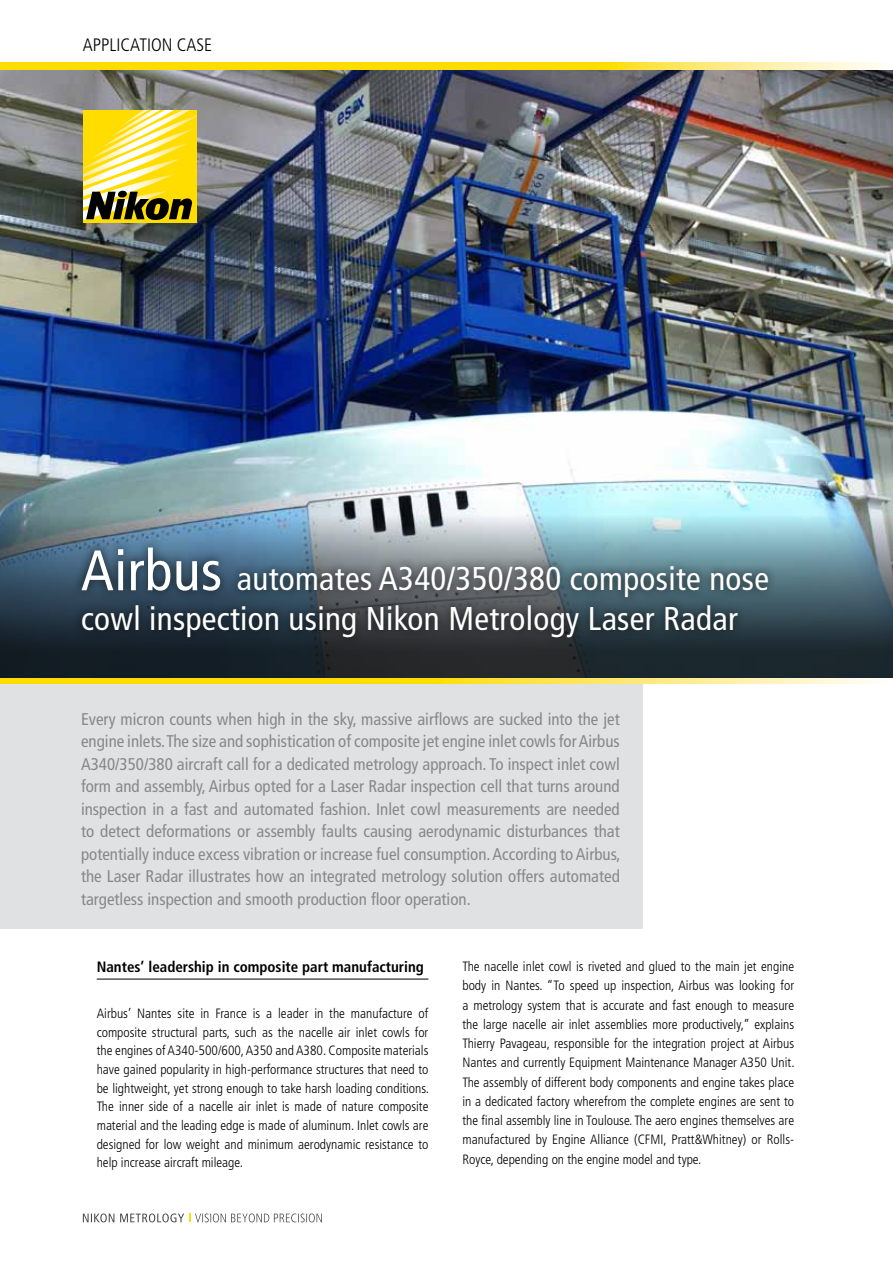
<style>
.page{position:relative;width:893px;height:1263px;background:#fff}
.page>*{position:absolute;margin:0;border:0;box-sizing:border-box;transform-origin:0 0}
.t1{font:condensed 33px/39.6px "Frutiger LT Std";letter-spacing:.01em;color:#fff}
.t2{font:300 condensed 18px "Frutiger LT Std";color:#000}
.t3{font:condensed 16.95px/22.5px "Frutiger LT Std";color:#87888a;text-align:justify}
.t4{font:700 condensed 15px "Frutiger LT Std";color:#000}
.t5{font:300 condensed 13.5px/19.2px "Frutiger LT Std";color:#000;text-align:justify}
.s1{font-size:57px}
</style>
<div class="page">
<svg style="left:83px;top:1213px;width:239px;height:9px"></svg>
<img style="left:0;top:70px;width:893px;height:432px">
<div style="left:0;top:681px;width:643px;height:248px;background:#e0e1e2"></div>
<hr style="left:97px;top:979px;width:331px;height:1px;background:#000">
<div style="left:83px;top:110px;width:113px;height:113px;background:#fd0"></div>
<svg style="left:83px;top:110px;width:113px;height:110px"></svg>
<svg style="left:0;top:63px;width:883px;height:7px;background:#ffe22d"></svg>
<img style="left:0;top:502px;width:893px;height:176px">
<div style="left:72px;top:538px;width:704px;height:108px;background:#000;opacity:.75"></div>
<svg style="left:0;top:678px;width:879px;height:6px;background:#ffe441"></svg>
<h2 class="t2" style="left:83px;top:34px;width:131px">Application case</h2>
<h1 class="t1" style="left:81px;top:559px;width:689px"><span class="s1">Airbus</span> automates A340/350/380 composite nose cowl inspection using Nikon Metrology Laser Radar</h1>
<p class="t3" style="left:81px;top:708px;width:541px">Every micron counts when high in the sky, massive airflows are sucked into the jet engine inlets. The size and sophistication of composite jet engine inlet cowls for Airbus A340/350/380 aircraft call for a dedicated metrology approach. To inspect inlet cowl form and assembly, Airbus opted for a Laser Radar inspection cell that turns around inspection in a fast and automated fashion. Inlet cowl measurements are needed to detect deformations or assembly faults causing aerodynamic disturbances that potentially induce excess vibration or increase fuel consumption. According to Airbus, the Laser Radar illustrates how an integrated metrology solution offers automated targetless inspection and smooth production floor operation.</p>
<p class="t4" style="left:97px;top:958px;width:329px">Nantes’ leadership in composite part manufacturing</p>
<p class="t5" style="left:97px;top:1004px;width:334px;line-height:18.6px">Airbus’ Nantes site in France is a leader in the manufacture of composite structural parts, such as the nacelle air inlet cowls for the engines of A340-500/600, A350 and A380. Composite materials have gained popularity in high-performance structures that need to be lightweight, yet strong enough to take harsh loading conditions.<br>The inner side of a nacelle air inlet is made of nature composite material and the leading edge is made of aluminum. I nlet cowls are designed for low weight and minimum aerodynamic resistance to help increase aircraft mileage.</p>
<p class="t5" style="left:462px;top:957px;width:334px">The nacelle inlet cowl is riveted and glued to the main jet engine body in Nantes. “To speed up inspection, Airbus was looking for a metrology system that is accurate and fast enough to measure the large nacelle air inlet assemblies more productively,” explains Thierry Pavageau, responsible for the integration project at Airbus Nantes and currently Equipment Maintenance Manager A350 Unit.<br>The assembly of different body components and engine takes place in a dedicated factory wherefrom the complete engines are sent to the final assembly line in Toulouse. The aero engines themselves are manufactured by Engine Alliance (CFMI, Pratt&amp;Whitney) or Rolls-Royce, depending on the engine model and type.</p>
</div>
